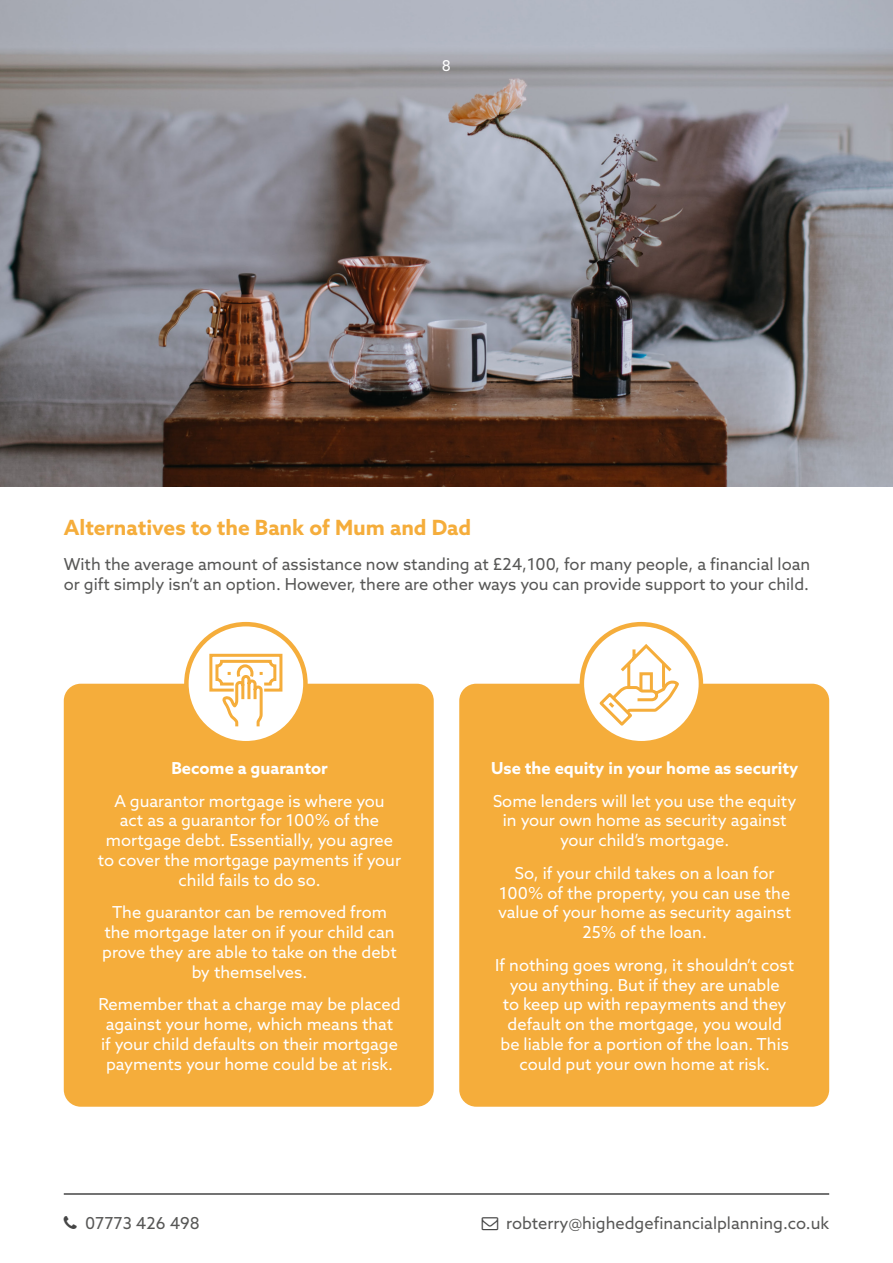
<style>
.page{position:relative;width:893px;height:1263px;background:#fff}
.page>*{position:absolute;margin:0;border:0;box-sizing:border-box;transform-origin:0 0}
.t1{font:700 21px "Azo Sans";color:#f5ad3b}
.t2{font:16.5px/19.8px "Azo Sans";color:#fff;text-align:center}
.t3{font:16.5px/19.8px "Azo Sans";color:#575756}
.t4{font:700 16.5px "Azo Sans";color:#fff}
.t5{font:15px "Azo Sans";color:#fff}
</style>
<div class="page">
<img style="left:0;top:0;width:893px;height:487px">
<hr style="left:64px;top:1193px;width:765px;height:2px;background:#464646">
<div style="left:64px;top:684px;width:370px;height:423px;background:#f5ad3b;border-radius:17px"></div>
<div style="left:186px;top:624px;width:119px;height:119px;background:#fff;border-radius:50%"></div>
<div style="left:184px;top:622px;width:124px;height:123px;border:4px solid #f5ad3b;border-radius:50%"></div>
<div style="left:459px;top:684px;width:370px;height:423px;background:#f5ad3b;border-radius:17px"></div>
<svg style="left:582px;top:624px;width:119px;height:119px"></svg>
<div style="left:580px;top:622px;width:123px;height:123px;border:4px solid #f5ad3b;border-radius:50%"></div>
<svg style="left:597px;top:642px;width:84px;height:86px"></svg>
<svg style="left:208px;top:653px;width:76px;height:76px"></svg>
<p class="t5" style="left:442px;top:56px;width:11px">8</p>
<p class="t1" style="left:64px;top:514px;width:409px">Alternatives to the Bank of Mum and Dad</p>
<p class="t3" style="left:64px;top:554px;width:748px">With the average amount of assistance now standing at £24,100, for many people, a financial loan or gift simply isn’t an option. However, there are other ways you can provide support to your child.</p>
<p class="t4" style="left:171px;top:757px;width:158px">Become a guarantor</p>
<p class="t2" style="left:98px;top:791px;width:305px">A guarantor mortgage is where you<br>act as a guarantor for 100% of the mortgage debt. Essentially, you agree to cover the mortgage payments if your child fails to do so.</p>
<p class="t2" style="left:102px;top:902px;width:296px">The guarantor can be removed from the mortgage later on if your child can prove they are able to take on the debt by themselves.</p>
<p class="t2" style="left:98px;top:994px;width:304px">Remember that a charge may be placed against your home, which means that<br>if your child defaults on their mortgage payments your home could be at risk.</p>
<p class="t3" style="left:85px;top:1213px;width:116px">07773 426 498</p>
<p class="t4" style="left:491px;top:757px;width:309px">Use the equity in your home as security</p>
<p class="t2" style="left:493px;top:791px;width:305px">Some lenders will let you use the equity in your own home as security against your child’s mortgage.</p>
<p class="t2" style="left:498px;top:863px;width:294px">So, if your child takes on a loan for<br>100% of the property, you can use the value of your home as security against<br>25% of the loan.</p>
<p class="t2" style="left:495px;top:955px;width:300px">If nothing goes wrong, it shouldn’t cost you anything. But if they are unable<br>to keep up with repayments and they default on the mortgage, you would<br>be liable for a portion of the loan. This could put your own home at risk.</p>
<p class="t3" style="left:506px;top:1213px;width:325px">robterry@highedgefinancialplanning.co.uk</p>
</div>
